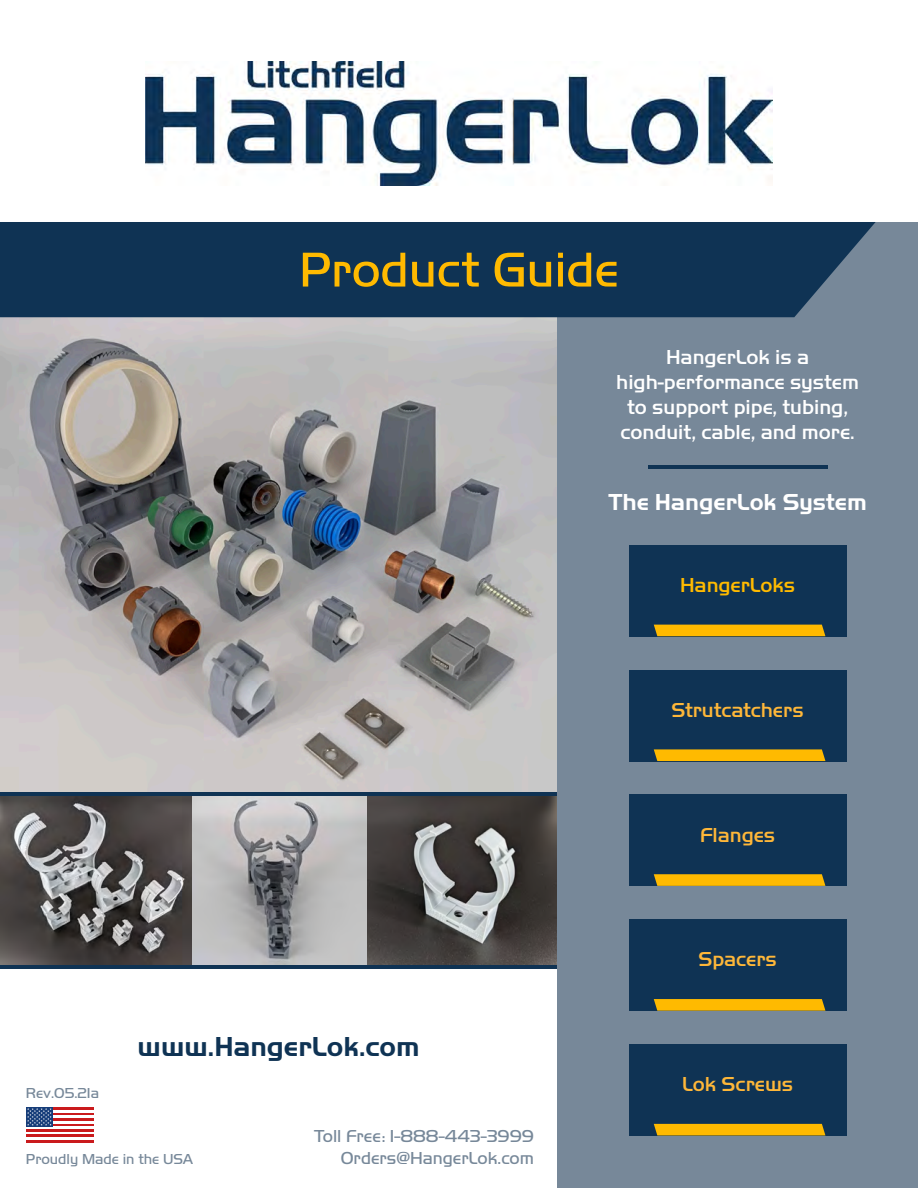
<style>
.page{position:relative;width:918px;height:1188px;background:#fff}
.page>*{position:absolute;margin:0;border:0;box-sizing:border-box;transform-origin:0 0}
.t1{font:300 50.7px "Handel Got D";color:#ffba00}
.t2{font:700 28.5px "Handel Got D";color:#0f3354}
.t3{font:700 24px "Handel Got D";color:#fff}
.t4{font:500 21px/25.2px "Handel Got D";color:#fff;text-align:center}
.t5{font:500 21px "Handel Got D";color:#feb739}
.t6{font:500 21px "Handel Got D";color:#ffba00}
.t7{font:300 18px/21.6px "Handel Got D";color:#789;text-align:right}
.t8{font:300 15px "Handel Got D";color:#789}
</style>
<div class="page">
<img style="left:366px;top:795px;width:191px;height:170px">
<img style="left:0;top:795px;width:366px;height:170px">
<img style="left:0;top:317px;width:557px;height:475px">
<hr style="left:0;top:792px;width:876px;height:3px;background:#0f3354">
<hr style="left:0;top:965px;width:876px;height:4px;background:#0f3354">
<div style="left:557px;top:222px;width:361px;height:966px;background:#789"></div>
<div style="left:0;top:222px;width:876px;height:95px;background:#0f3354"></div>
<img style="left:146px;top:61px;width:626px;height:124px">
<hr style="left:26px;top:1107px;width:67px;height:3px;background:#ca1a1c">
<hr style="left:26px;top:1113px;width:67px;height:3px;background:#ca1a1c">
<hr style="left:26px;top:1118px;width:67px;height:3px;background:#ca1a1c">
<hr style="left:26px;top:1124px;width:67px;height:2px;background:#ca1a1c">
<hr style="left:26px;top:1129px;width:67px;height:3px;background:#ca1a1c">
<hr style="left:26px;top:1135px;width:67px;height:2px;background:#ca1a1c">
<hr style="left:26px;top:1140px;width:67px;height:3px;background:#ca1a1c">
<div style="left:26px;top:1107px;width:27px;height:19px;background:#163d79"></div>
<svg style="left:27px;top:1108px;width:25px;height:18px"></svg>
<div style="left:629px;top:670px;width:217px;height:91px;background:#0f3354"></div>
<svg style="left:653px;top:749px;width:173px;height:12px;background:#efb105"></svg>
<div style="left:629px;top:795px;width:217px;height:91px;background:#0f3354"></div>
<svg style="left:653px;top:874px;width:173px;height:12px;background:#f1b204"></svg>
<div style="left:629px;top:920px;width:217px;height:91px;background:#0f3354"></div>
<svg style="left:653px;top:999px;width:173px;height:12px;background:#f1b204"></svg>
<div style="left:629px;top:1044px;width:217px;height:92px;background:#0f3354"></div>
<svg style="left:653px;top:1124px;width:173px;height:12px;background:#eeb005"></svg>
<div style="left:629px;top:545px;width:217px;height:91px;background:#0f3354"></div>
<div style="left:654px;top:625px;width:172px;height:11px;background:#ffba00"></div>
<hr style="left:648px;top:465px;width:179px;height:4px;background:#0f3354">
<h1 class="t1" style="left:299px;top:241px;width:321px">Product Guide</h1>
<p class="t4" style="left:616px;top:344px;width:244px">HangerLok is a high-performance system to support pipe, tubing, conduit, cable, and more.</p>
<p class="t3" style="left:608px;top:489px;width:260px">The HangerLok System</p>
<p class="t6" style="left:680px;top:573px;width:116px">HangerLoks</p>
<p class="t5" style="left:672px;top:698px;width:134px">Strutcatchers</p>
<p class="t5" style="left:700px;top:823px;width:77px">Flanges</p>
<p class="t8" style="left:26px;top:1085px;width:75px">Rev.05.21a</p>
<h2 class="t2" style="left:138px;top:1030px;width:284px">www.HangerLok.com</h2>
<p class="t8" style="left:26px;top:1150px;width:169px">Proudly Made in the USA</p>
<p class="t7" style="left:314px;top:1125px;width:221px">Toll Free: 1-888-443-3999<br>Orders@HangerLok.com</p>
<p class="t5" style="left:698px;top:947px;width:80px">Spacers</p>
<p class="t5" style="left:682px;top:1072px;width:112px">Lok Screws</p>
</div>
